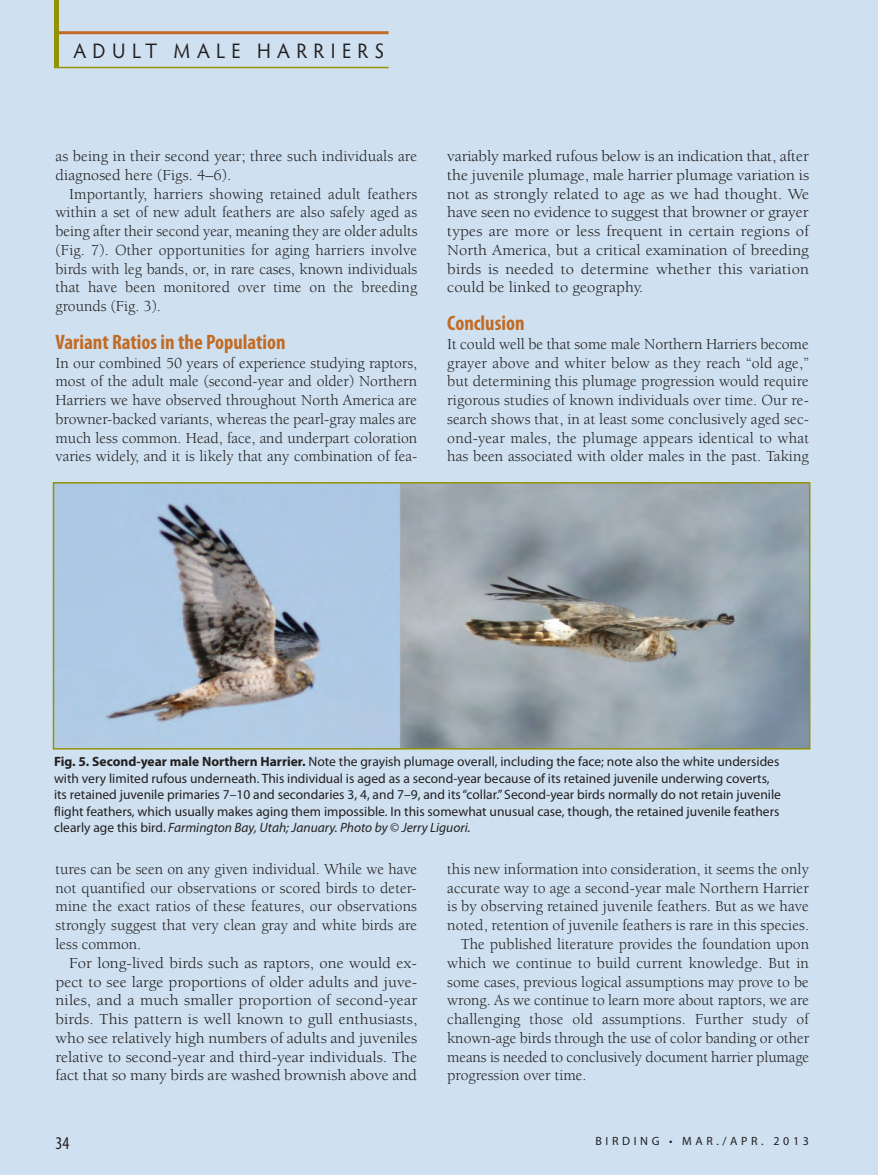
<style>
.page{position:relative;width:878px;height:1175px;background:#fff}
.page>*{position:absolute;margin:0;border:0;box-sizing:border-box;transform-origin:0 0}
.t1{font:700 condensed 21px "Myriad Pro";color:#c26b24}
.t2{font:21px "Hypatia Sans Pro";letter-spacing:.32em;color:#231f20;scale:.95 1}
.t3{font:condensed 18px "Myriad Pro";color:#231f20}
.t4{font:15.75px/18.8px "Berkeley Std";color:#231f20;text-align:justify}
.t5{font:15.75px/18.8px "Berkeley Std";color:#231f20;text-align:justify;scale:1.05 1}
.t6{font:13.5px/16.5px "Myriad Pro";color:#231f20}
.t7{font:12px "Myriad Pro";letter-spacing:.3em;color:#231f20}
.s1{font-weight:700}
.s2{font-style:italic}
</style>
<div class="page">
<div style="left:0;top:0;width:878px;height:1174px;background:#cfe1f1"></div>
<hr style="left:54px;top:31px;width:334px;height:3px;background:#c26b24">
<hr style="left:54px;top:67px;width:334px;height:1px;background:#939306">
<div style="left:54px;top:0;width:5px;height:68px;background:#939306"></div>
<img style="left:56px;top:485px;width:751px;height:261px">
<div style="left:53px;top:482px;width:757px;height:267px;border:2px solid #939306"></div>
<h1 class="t2" style="left:73px;top:42px;width:328px">ADULT MALE HARRIERS</h1>
<p class="t4" style="left:56px;top:148px;width:363px">as being in their second year; three such individuals are diagnosed here (Figs. 4–6).</p>
<p class="t4" style="left:56px;top:186px;width:363px;text-indent:14px">Importantly, harriers showing retained adult feathers within a set of new adult feathers are also safely aged as being after their second year, meaning they are older adults (Fig. 7). Other opportunities for aging harriers involve birds with leg bands, or, in rare cases, known individuals that have been monitored over time on the breeding grounds (Fig. 3).</p>
<h1 class="t1" style="left:56px;top:334px;width:232px">Variant Ratios in the Population</h1>
<p class="t4" style="left:56px;top:354px;width:363px">In our combined 50 years of experience studying raptors, most of the adult male (second-year and older) Northern Harriers we have observed throughout North America are browner-backed variants, whereas the pearl-gray males are much less common. Head, face, and underpart coloration varies widely, and it is likely that any combination of fea-</p>
<p class="t5" style="left:447px;top:148px;width:346px">variably marked rufous below is an indication that, after the juvenile plumage, male harrier plumage variation is not as strongly related to age as we had thought. We have seen no evidence to suggest that browner or grayer types are more or less frequent in certain regions of North America, but a critical examination of breeding birds is needed to determine whether this variation could be linked to geography.</p>
<h1 class="t1" style="left:447px;top:315px;width:79px">Conclusion</h1>
<p class="t4" style="left:447px;top:336px;width:363px">It could well be that some male Northern Harriers become grayer above and whiter below as they reach “old age,” but determining this plumage progression would require rigorous studies of known individuals over time. Our re&shy;search shows that, in at least some conclusively aged sec&shy;ond-year males, the plumage appears identical to what has been associated with older males in the past. Taking</p>
<p class="t6" style="left:54px;top:754px;width:728px"><span class="s1">Fig. 5. Second-year male Northern Harrier.</span> Note the grayish plumage overall, including the face; note also the white undersides with very limited rufous underneath. This individual is aged as a second-year because of its retained juvenile underwing coverts, its retained juvenile primaries 7–10 and secondaries 3, 4, and 7–9, and its “collar.” Second-year birds normally do not retain juvenile flight feathers, which usually makes aging them impossible. In this somewhat unusual case, though, the retained juvenile feathers clearly age this bird. <span class="s2">Farmington Bay, Utah; January. Photo by</span> © <span class="s2">Jerry Liguori.</span></p>
<p class="t4" style="left:56px;top:861px;width:363px">tures can be seen on any given individual. While we have not quantified our observations or scored birds to deter&shy;mine the exact ratios of these features, our observations strongly suggest that very clean gray and white birds are less common.</p>
<p class="t5" style="left:55px;top:954px;width:346px;text-indent:14px">For long-lived birds such as raptors, one would ex&shy;pect to see large proportions of older adults and juve&shy;niles, and a much smaller proportion of second-year birds. This pattern is well known to gull enthusiasts, who see relatively high numbers of adults and juveniles relative to second-year and third-year individuals. The fact that so many birds are washed brownish above and</p>
<p class="t3" style="left:56px;top:1137px;width:15px">34</p>
<p class="t4" style="left:447px;top:861px;width:363px">this new information into consideration, it seems the only</p>
<p class="t4" style="left:447px;top:879px;width:363px">accurate way to age a second-year male Northern Harrier</p>
<p class="t4" style="left:447px;top:898px;width:363px">is by observing retained juvenile feathers. But as we have</p>
<p class="t4" style="left:447px;top:917px;width:363px">noted, retention of juvenile feathers is rare in this species.</p>
<p class="t4" style="left:461px;top:936px;width:350px">The published literature provides the foundation upon</p>
<p class="t4" style="left:447px;top:954px;width:363px">which we continue to build current knowledge. But in</p>
<p class="t4" style="left:447px;top:973px;width:363px">some cases, previous logical assumptions may prove to be</p>
<p class="t4" style="left:447px;top:992px;width:363px">wrong. As we continue to learn more about raptors, we are</p>
<p class="t4" style="left:447px;top:1011px;width:363px">challenging those old assumptions. Further study of</p>
<p class="t4" style="left:447px;top:1029px;width:363px">known-age birds through the use of color banding or other</p>
<p class="t4" style="left:447px;top:1048px;width:363px">means is needed to conclusively document harrier plumage</p>
<p class="t4" style="left:447px;top:1067px;width:141px">progression over time.</p>
<p class="t7" style="left:595px;top:1136px;width:215px">BIRDING • MAR./APR. 2013</p>
</div>
